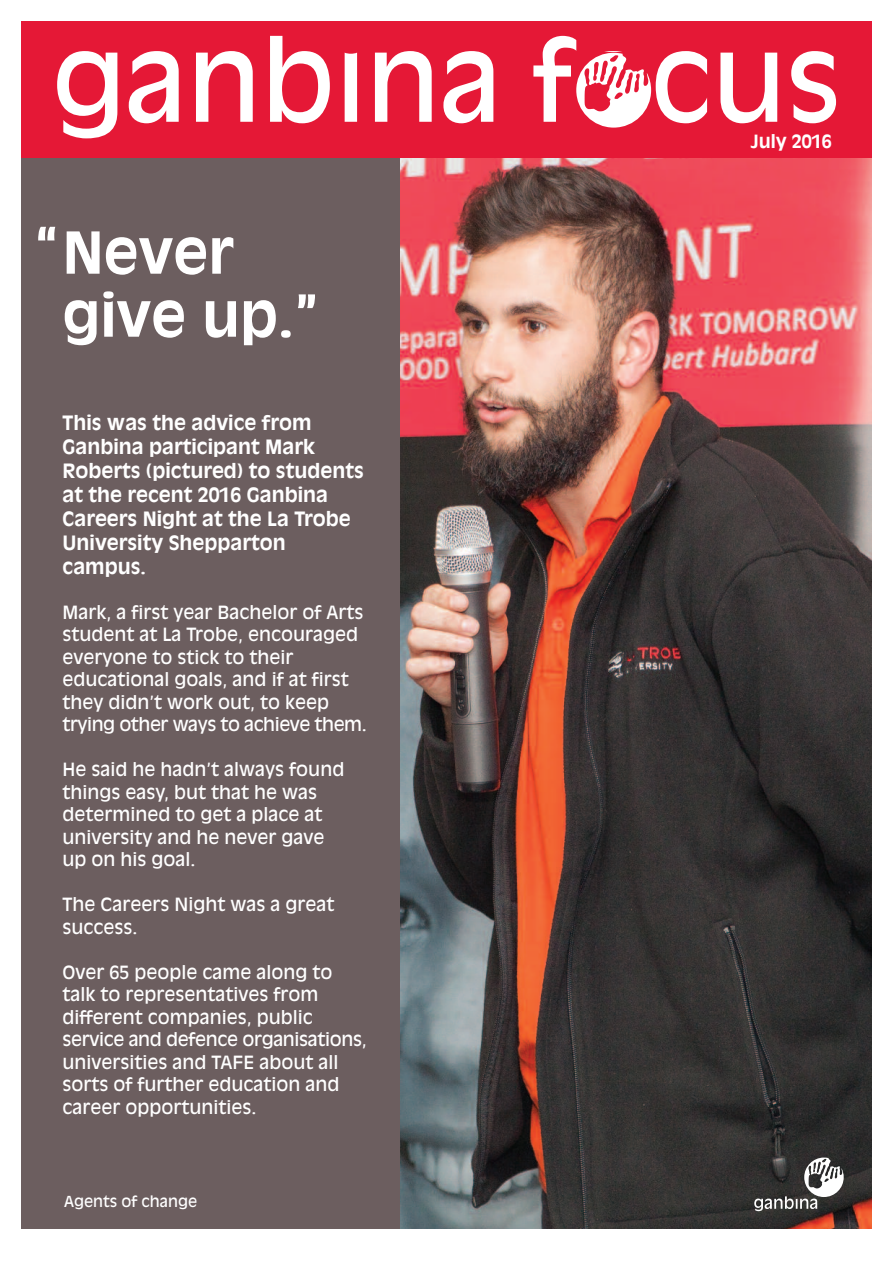
<style>
.page{position:relative;width:893px;height:1263px;background:#fff}
.page>*{position:absolute;margin:0;border:0;box-sizing:border-box;transform-origin:0 0}
.t1{font:111px "Antique Olive";color:#fff}
.t2{font:700 57px/63px "Antique Olive";color:#fff}
.t3{font:700 19.5px/24px "Antique Olive";color:#fff}
.t4{font:18px/22.5px "Antique Olive";color:#fff}
.t5{font:700 18px "Antique Olive";color:#fff}
.t6{font:15px "Antique Olive";color:#fff}
</style>
<div class="page">
<img style="left:399px;top:158px;width:473px;height:1071px">
<svg style="left:754px;top:1157px;width:90px;height:54px"></svg>
<div style="left:21px;top:21px;width:378px;height:1208px;background:#6c5e5f"></div>
<div style="left:21px;top:21px;width:851px;height:137px;background:#e51836"></div>
<svg style="left:576px;top:53px;width:75px;height:75px"></svg>
<h1 class="t1" style="left:52px;top:36px;width:791px">ganbina focus</h1>
<p class="t5" style="left:751px;top:134px;width:83px">July 2016</p>
<h2 class="t2" style="left:34px;top:220px;width:27px">“</h2>
<h2 class="t2" style="left:63px;top:224px;width:258px">Never give up.”</h2>
<p class="t3" style="left:63px;top:412px;width:303px">This was the advice from<br>Ganbina participant Mark<br>Roberts (pictured) to students at the recent 2016 Ganbina<br>Careers Night at the La Trobe<br>University Shepparton campus.</p>
<p class="t4" style="left:63px;top:602px;width:306px">Mark, a first year Bachelor of Arts student at La Trobe, encouraged everyone to stick to their educational goals, and if at first they didn’t work out, to keep trying other ways to achieve them.</p>
<p class="t4" style="left:63px;top:759px;width:283px">He said he hadn’t always found things easy, but that he was determined to get a place at university and he never gave up on his goal.</p>
<p class="t4" style="left:63px;top:894px;width:274px">The Careers Night was a great success.</p>
<p class="t4" style="left:63px;top:962px;width:306px">Over 65 people came along to talk to representatives from different companies, public service and defence organisations, universities and TAFE about all sorts of further education and career opportunities.</p>
<p class="t6" style="left:64px;top:1195px;width:135px">Agents of change</p>
</div>
